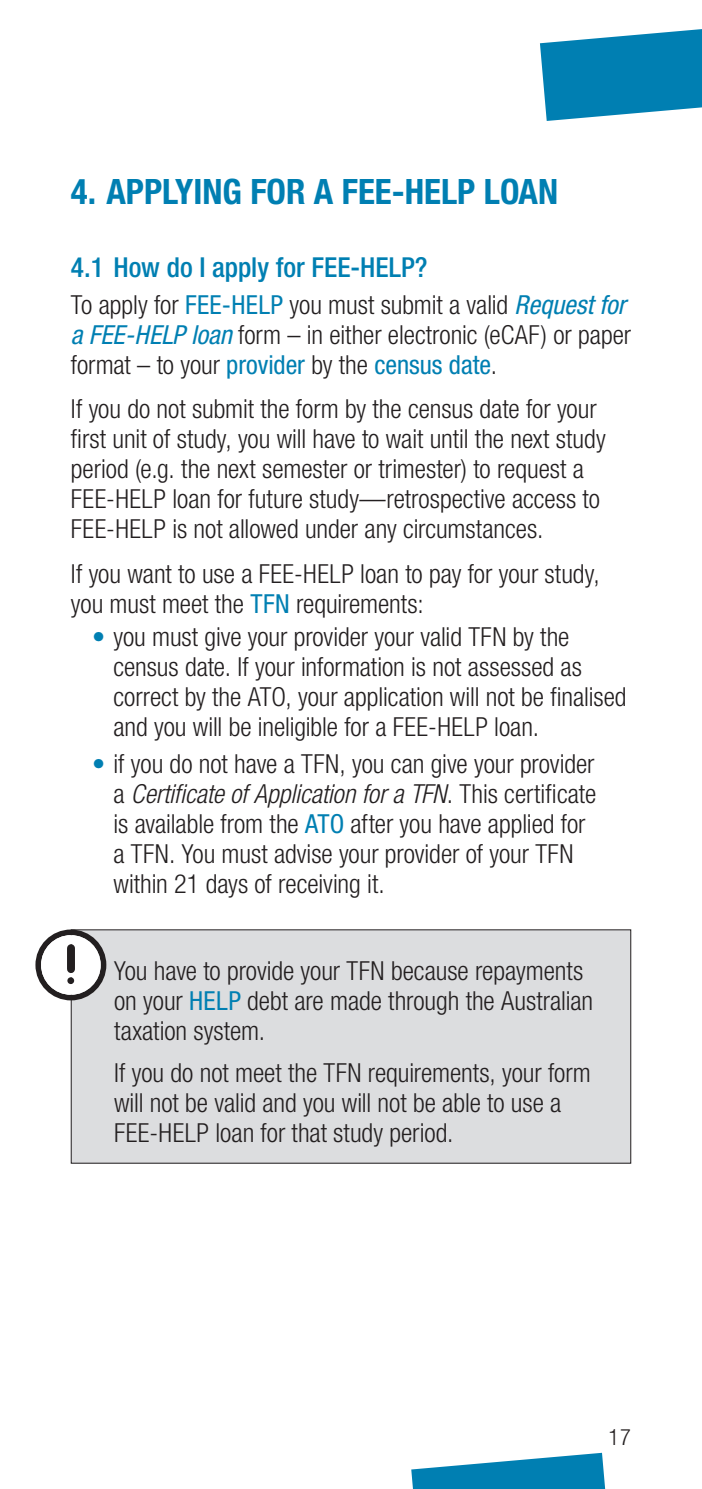
<style>
.page{position:relative;width:702px;height:1489px;background:#fff}
.page>*{position:absolute;margin:0;border:0;box-sizing:border-box;transform-origin:0 0}
.t1{font:700 condensed 35px "Helvetica Neue LT";color:#007fb2}
.t2{font:500 condensed 27.5px "Helvetica Neue LT";color:#007fb2}
.HELP_Body{font:300 condensed 26.25px/30px "Helvetica Neue LT";color:#231f20}
.HELP_Body_Text_befor{font:300 condensed 26.25px/30px "Helvetica Neue LT";color:#231f20}
.t3{font:300 condensed 22.5px "Helvetica Neue LT";color:#231f20}
.s1{font-weight:400;color:#007fb2}
.s2{font-weight:400;font-style:italic;color:#007fb2}
.s3{color:#007fb2}
.s4{font-style:italic}
</style>
<div class="page">
<svg style="left:540px;top:29px;width:162px;height:92px"></svg>
<svg style="left:411px;top:1452px;width:194px;height:36px"></svg>
<div style="left:71px;top:929px;width:559px;height:234px;background:#dcdddf"></div>
<svg style="left:35px;top:929px;width:71px;height:71px"></svg>
<div style="left:67px;top:977px;width:7px;height:7px;background:#231f20;border-radius:50%"></div>
<p class="t1" style="left:71px;top:171px;width:489px">4. APPLYING FOR A FEE-HELP LOAN</p>
<p class="t2" style="left:71px;top:251px;width:358px">4.1 How do I apply for FEE-HELP?</p>
<p class="HELP_Body" style="left:71px;top:289px;width:561px">To apply for <span class="s1">FEE-HELP</span> you must submit a valid <span class="s2">Request for a FEE-HELP loan</span> form – in either electronic (eCAF) or paper format – to your <span class="s1">provider</span> by the <span class="s1">census date</span>.</p>
<p class="HELP_Body" style="left:71px;top:394px;width:536px">If you do not submit the form by the census date for your first unit of study, you will have to wait until the next study period (e.g. the next semester or trimester) to request a FEE-HELP loan for future study—retrospective access to FEE-HELP is not allowed under any circumstances.</p>
<p class="HELP_Body_Text_befor" style="left:71px;top:558px;width:530px">If you want to use a FEE-HELP loan to pay for your study, you must meet the <span class="s1">TFN</span> requirements:</p>
<p class="HELP_Body" style="left:113px;top:621px;width:514px;text-indent:-21px"><span class="s3">•</span> you must give your provider your valid TFN by the census date. If your information is not assessed as correct by the ATO, your application will not be finalised and you will be ineligible for a FEE-HELP loan.</p>
<p class="HELP_Body" style="left:113px;top:748px;width:484px;text-indent:-21px"><span class="s3">•</span> if you do not have a TFN, you can give your provider a <span class="s4">Certificate of Application for a TFN</span>. This certificate is available from the <span class="s1">ATO</span> after you have applied for a TFN. You must advise your provider of your TFN within 21 days of receiving it.</p>
<p class="HELP_Body" style="left:114px;top:955px;width:480px">You have to provide your TFN because repayments on your <span class="s1">HELP</span> debt are made through the Australian taxation system.</p>
<p class="HELP_Body" style="left:114px;top:1057px;width:478px">If you do not meet the TFN requirements, your form will not be valid and you will not be able to use a<br>FEE-HELP loan for that study period.</p>
<p class="t3" style="left:608px;top:1423px;width:24px">17</p>
</div>
